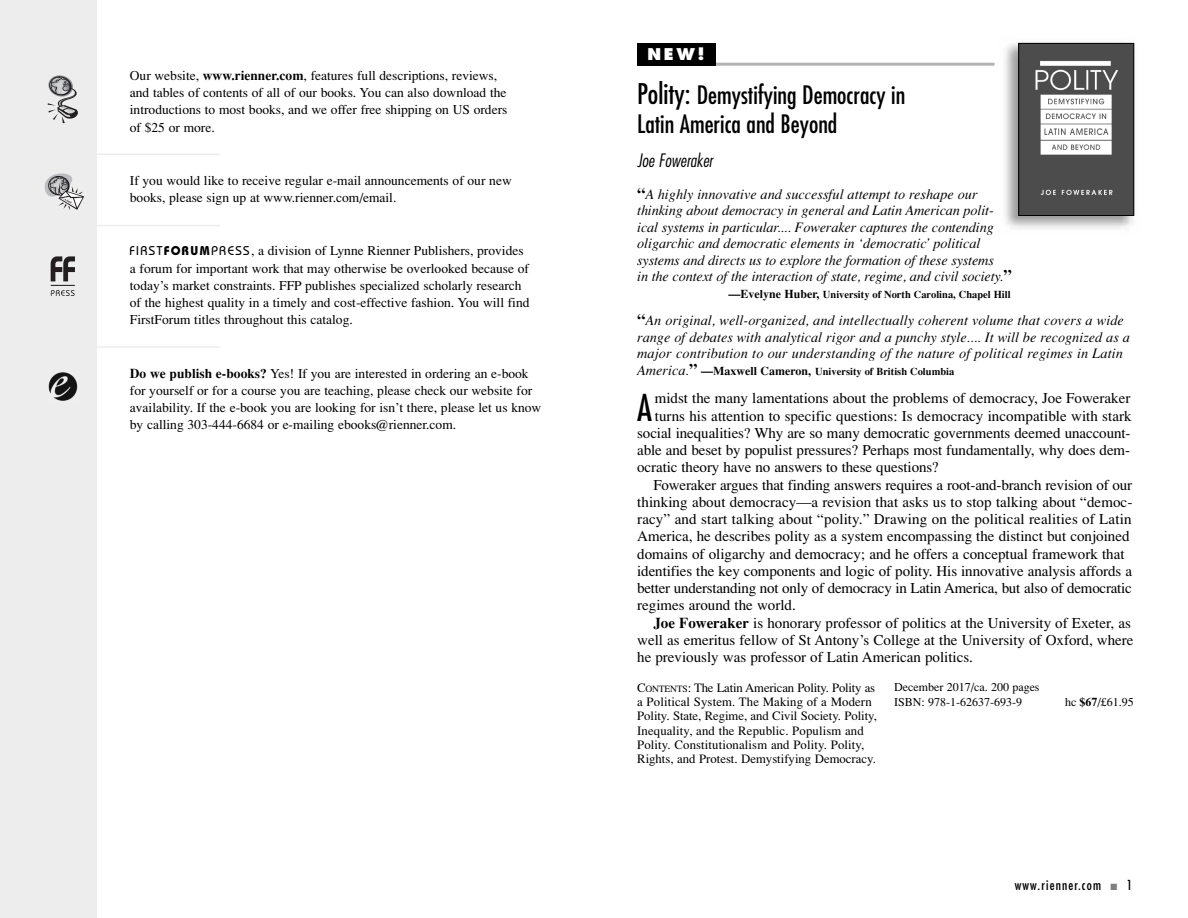
<style>
.page{position:relative;width:1188px;height:918px;background:#fff}
.page>*{position:absolute;margin:0;border:0;box-sizing:border-box;transform-origin:0 0}
.t1{font:condensed 36px "Futura";color:#000}
.t2{font:condensed 24.75px/28.5px "Futura";color:#000}
.t3{font:italic 300 condensed 18px "Futura";color:#000}
.t4{font:800 15.75px "Futura";color:#fff}
.t5{font:15px "Times";color:#000}
.t6{font:italic 14.25px/16.5px "Times";letter-spacing:-.005em;color:#000}
.t7{font:13.5px/17.2px "Times";color:#000}
.t8{font:condensed 13.5px "Futura";letter-spacing:.08em;color:#000}
.t9{font:12.75px/14.2px "Times";letter-spacing:.01em;color:#000}
.t10{font:12px/15px "Times";color:#000}
.t11{font:700 10.5px "Times";color:#000}
.s1{font-weight:700}
.s2{font-family:"Bauhaus";font-weight:500;font-size:12.75px}
.s3{font-family:"Bauhaus";font-weight:700;font-size:12.75px}
.s4{font-size:27.75px}
.s5{font-weight:700;font-style:normal;font-size:16.5px}
.s6{font-size:12px}
.s7{font-weight:400;font-style:italic;font-size:14.25px}
.s8{font-size:16.5px}
.s9{font-size:9.6px}
.s10{color:#808080}
</style>
<div class="page">
<hr style="left:637px;top:63px;width:357px;height:3px;background:#b3b3b3">
<img style="left:1004px;top:42px;width:131px;height:187px">
<img style="left:1020px;top:45px;width:112px;height:169px">
<div style="left:1018px;top:43px;width:116px;height:173px;border:1px solid #000"></div>
<div style="left:0;top:0;width:98px;height:918px;background:#ededed"></div>
<img style="left:48px;top:372px;width:30px;height:29px">
<svg style="left:48px;top:75px;width:30px;height:48px"></svg>
<svg style="left:45px;top:174px;width:39px;height:36px"></svg>
<svg style="left:51px;top:256px;width:24px;height:40px"></svg>
<hr style="left:85px;top:154px;width:135px;height:1px;background:#ededed">
<hr style="left:85px;top:225px;width:135px;height:1px;background:#ededed">
<hr style="left:85px;top:346px;width:135px;height:2px;background:#ededed">
<div style="left:637px;top:43px;width:78px;height:22px;background:#000"></div>
<p class="t7" style="left:130px;top:67px;width:379px">Our website, <span class="s1">www.rienner.com</span>, features full descriptions, reviews, and tables of contents of all of our books. You can also download the introductions to most books, and we offer free shipping on US orders of $25 or more.</p>
<p class="t7" style="left:130px;top:172px;width:383px">If you would like to receive regular e-mail announcements of our new books, please sign up at www.rienner.com/email.</p>
<p class="t7" style="left:130px;top:242px;width:401px"><span class="s2">FIRST</span> <span class="s3">FORUM</span><span class="s2">PRESS</span>, a division of Lynne Rienner Publishers, provides a forum for important work that may otherwise be overlooked because of today’s market constraints. FFP publishes specialized scholarly research of the highest quality in a timely and cost-effective fashion. You will find FirstForum titles throughout this catalog.</p>
<p class="t7" style="left:130px;top:364px;width:413px"><span class="s1">Do we publish e-books?</span> Yes! If you are interested in ordering an e-book for yourself or for a course you are teaching, please check our website for availability. If the e-book you are looking for isn’t there, please let us know by calling 303-444-6684 or e-mailing ebooks@rienner.com.</p>
<p class="t4" style="left:648px;top:47px;width:59px">NEW!</p>
<h2 class="t2" style="left:637px;top:82px;width:270px"><span class="s4">Polity:</span> Demystifying Democracy in<br>Latin America and Beyond</h2>
<p class="t3" style="left:637px;top:153px;width:77px">Joe Foweraker</p>
<p class="t6" style="left:637px;top:185px;width:376px"><span class="s5">“</span>A highly innovative and successful attempt to reshape our thinking about democracy in general and Latin American polit&shy;ical systems in particular.... Foweraker captures the contending oligarchic and democratic elements in ‘democratic’ political systems and directs us to explore the formation of these systems<br>in the context of the interaction of state, regime, and civil society.<span class="s5">”</span></p>
<p class="t11" style="left:728px;top:288px;width:284px"><span class="s6">—Evelyne Huber,</span> University of North Carolina, Chapel Hill</p>
<p class="t6" style="left:637px;top:312px;width:494px"><span class="s5">“</span>An original, well-organized, and intellectually coherent volume that covers a wide range of debates with analytical rigor and a punchy style.... It will be recognized as a major contribution to our understanding of the nature of political regimes in Latin</p>
<p class="t11" style="left:637px;top:365px;width:319px"><span class="s7">America.</span><span class="s8">”</span> <span class="s6">—Maxwell Cameron,</span> University of British Columbia</p>
<h1 class="t1" style="left:637px;top:391px;width:16px">A</h1>
<p class="t5" style="left:655px;top:389px;width:477px">midst the many lamentations about the problems of democracy, Joe Foweraker</p>
<p class="t5" style="left:655px;top:407px;width:478px">turns his attention to specific questions: Is democracy incompatible with stark</p>
<p class="t5" style="left:637px;top:424px;width:495px">social inequalities? Why are so many democratic governments deemed unaccount-</p>
<p class="t5" style="left:637px;top:441px;width:494px">able and beset by populist pressures? Perhaps most fundamentally, why does dem-</p>
<p class="t5" style="left:637px;top:458px;width:303px">ocratic theory have no answers to these questions?</p>
<p class="t5" style="left:653px;top:476px;width:480px">Foweraker argues that finding answers requires a root-and-branch revision of our</p>
<p class="t5" style="left:637px;top:493px;width:497px">thinking about democracy—a revision that asks us to stop talking about “democ-</p>
<p class="t5" style="left:637px;top:510px;width:496px">racy” and start talking about “polity.” Drawing on the political realities of Latin</p>
<p class="t5" style="left:637px;top:527px;width:494px">America, he describes polity as a system encompassing the distinct but conjoined</p>
<p class="t5" style="left:637px;top:545px;width:489px">domains of oligarchy and democracy; and he offers a conceptual framework that</p>
<p class="t5" style="left:637px;top:562px;width:496px">identifies the key components and logic of polity. His innovative analysis affords a</p>
<p class="t5" style="left:637px;top:579px;width:496px">better understanding not only of democracy in Latin America, but also of democratic</p>
<p class="t5" style="left:637px;top:596px;width:160px">regimes around the world.</p>
<p class="t5" style="left:653px;top:614px;width:479px"><span class="s1">Joe Foweraker</span> is honorary professor of politics at the University of Exeter, as</p>
<p class="t5" style="left:637px;top:631px;width:498px">well as emeritus fellow of St Antony’s College at the University of Oxford, where</p>
<p class="t5" style="left:637px;top:648px;width:337px">he previously was professor of Latin American politics.</p>
<p class="t9" style="left:637px;top:680px;width:241px">C<span class="s9">ONTENTS</span>: The Latin American Polity. Polity as a Political System. The Making of a Modern Polity. State, Regime, and Civil Society. Polity, Inequality, and the Republic. Populism and Polity. Constitutionalism and Polity. Polity, Rights, and Protest. Demystifying Democracy.</p>
<p class="t10" style="left:894px;top:680px;width:147px">December 2017/ca. 200 pages<br>ISBN: 978-1-62637-693-9</p>
<p class="t10" style="left:1065px;top:695px;width:70px">hc <span class="s1">$67</span>/£61.95</p>
<p class="t8" style="left:1015px;top:879px;width:119px">www.rienner.com <span class="s10">■</span> 1</p>
</div>
